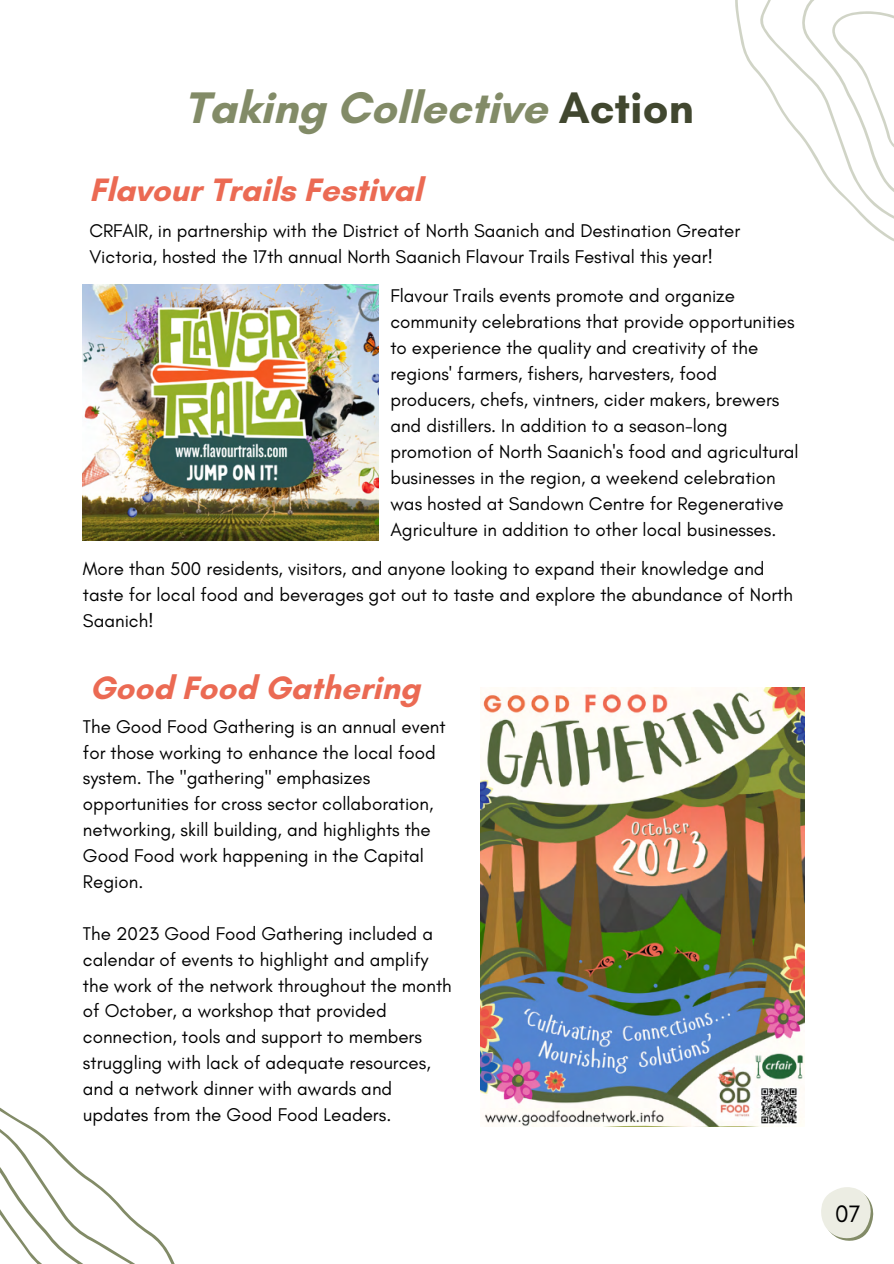
<style>
.page{position:relative;width:894px;height:1264px;background:#fff}
.page>*{position:absolute;margin:0;border:0;box-sizing:border-box;transform-origin:0 0}
.t1{font:700 45px "Glacial Indifference";color:#828b67}
.t2{font:700 33px "Glacial Indifference";color:#eb6a53}
.t3{font:24.3px "Glacial Indifference";color:#000}
.t4{font:18.75px/25.8px "Glacial Indifference";color:#000}
.s1{color:#41472f}
</style>
<div class="page">
<svg style="left:735px;top:0;width:158px;height:241px"></svg>
<svg style="left:821px;top:1187px;width:53px;height:54px"></svg>
<img style="left:481px;top:687px;width:322px;height:439px">
<img style="left:83px;top:284px;width:295px;height:256px">
<svg style="left:0;top:1107px;width:174px;height:156px"></svg>
<h1 class="t1" style="left:184px;top:80px;width:511px">Taking Collective <span class="s1">Action</span></h1>
<h2 class="t2" style="left:89px;top:170px;width:334px">Flavour Trails Festival</h2>
<p class="t4" style="left:89px;top:217px;width:652px">CRFAIR, in partnership with the District of North Saanich and Destination Greater<br>Victoria, hosted the 17th annual North Saanich Flavour Trails Festival this year!</p>
<p class="t4" style="left:390px;top:282px;width:409px">Flavour Trails events promote and organize community celebrations that provide opportunities to experience the quality and creativity of the regions' farmers, fishers, harvesters, food producers, chefs, vintners, cider makers, brewers and distillers. In addition to a season-long promotion of North Saanich's food and agricultural businesses in the region, a weekend celebration was hosted at Sandown Centre for Regenerative Agriculture in addition to other local businesses.</p>
<p class="t4" style="left:83px;top:556px;width:711px">More than 500 residents, visitors, and anyone looking to expand their knowledge and taste for local food and beverages got out to taste and explore the abundance of North<br>Saanich!</p>
<h2 class="t2" style="left:89px;top:667px;width:332px">Good Food Gathering</h2>
<p class="t4" style="left:83px;top:713px;width:364px">The Good Food Gathering is an annual event for those working to enhance the local food system. The "gathering" emphasizes opportunities for cross sector collaboration, networking, skill building, and highlights the Good Food work happening in the Capital Region.</p>
<p class="t4" style="left:83px;top:920px;width:370px">The 2023 Good Food Gathering included a calendar of events to highlight and amplify the work of the network throughout the month of October, a workshop that provided connection, tools and support to members struggling with lack of adequate resources, and a network dinner with awards and updates from the Good Food Leaders.</p>
<p class="t3" style="left:835px;top:1199px;width:27px">07</p>
</div>
